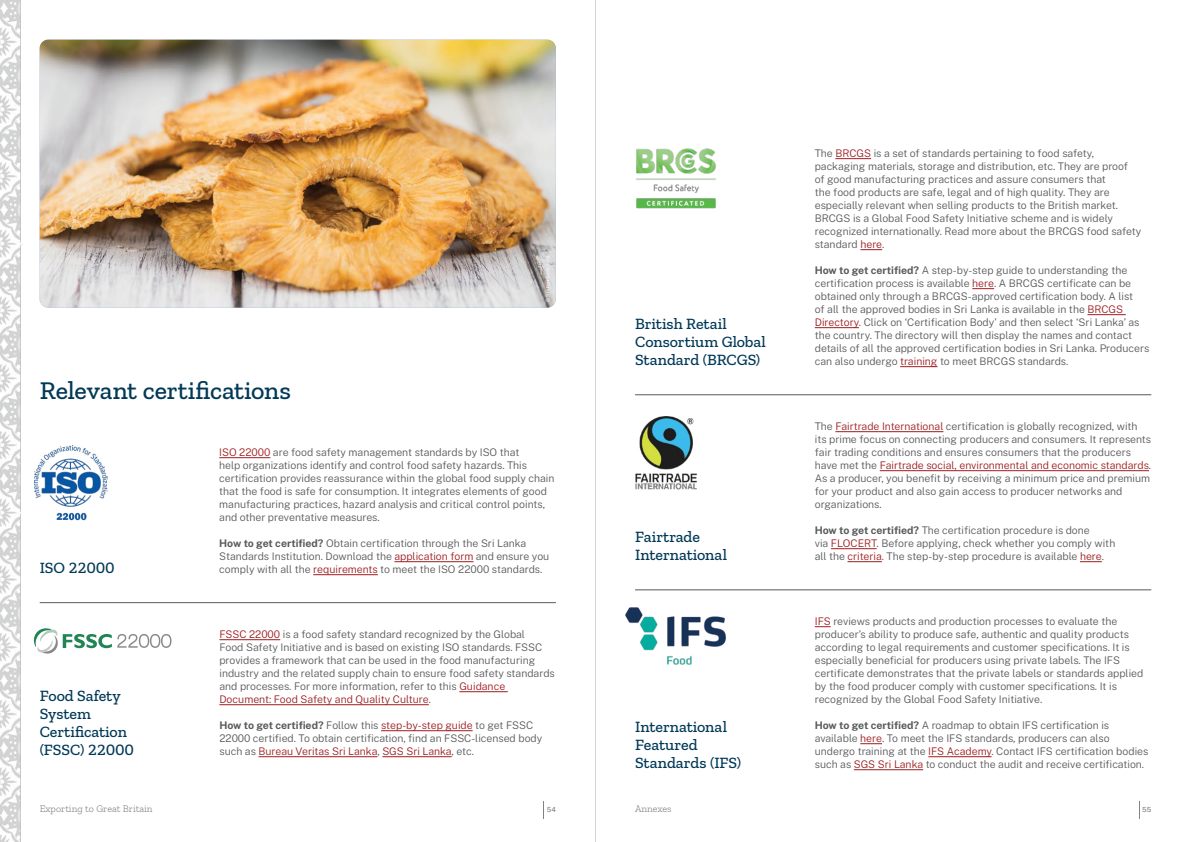
<style>
.page{position:relative;width:1191px;height:842px;background:#fff}
.page>*{position:absolute;margin:0;border:0;box-sizing:border-box;transform-origin:0 0}
.t1{font:500 26px "Zilla Slab";letter-spacing:-.005em;color:#003957}
.t2{font:500 16px/18px "Zilla Slab";letter-spacing:-.005em;color:#003957}
.t3{font:300 10.5px/13px "Public Sans";color:#58595b}
.t4{font:300 10px "Zilla Slab";color:#808285}
.t5{font:500 7px "Public Sans";color:#808285}
.t6{font:300 5px "Public Sans";letter-spacing:-.005em;color:#fff}
.s1{color:#9e1d20}
.s2{font-weight:700}
</style>
<div class="page">
<img style="left:0;top:0;width:556px;height:842px">
<img style="left:625px;top:607px;width:101px;height:58px">
<hr style="left:835px;top:431px;width:108px;height:1px;background:#9e1d20">
<hr style="left:879px;top:470px;width:270px;height:1px;background:#9e1d20">
<hr style="left:831px;top:548px;width:45px;height:1px;background:#9e1d20">
<hr style="left:847px;top:561px;width:35px;height:1px;background:#9e1d20">
<svg style="left:1080px;top:561px;width:21px;height:1px"></svg>
<img style="left:635px;top:416px;width:62px;height:73px">
<hr style="left:219px;top:639px;width:61px;height:1px;background:#9e1d20">
<hr style="left:459px;top:691px;width:49px;height:1px;background:#9e1d20">
<hr style="left:219px;top:704px;width:210px;height:1px;background:#9e1d20">
<hr style="left:381px;top:730px;width:91px;height:1px;background:#9e1d20">
<hr style="left:258px;top:756px;width:119px;height:1px;background:#9e1d20">
<hr style="left:382px;top:756px;width:70px;height:1px;background:#9e1d20">
<svg style="left:34px;top:628px;width:137px;height:26px"></svg>
<img style="left:34px;top:445px;width:73px;height:77px">
<hr style="left:219px;top:457px;width:51px;height:1px;background:#9e1d20">
<hr style="left:394px;top:561px;width:79px;height:1px;background:#9e1d20">
<hr style="left:313px;top:574px;width:65px;height:1px;background:#9e1d20">
<svg style="left:814px;top:626px;width:16px;height:1px"></svg>
<svg style="left:860px;top:743px;width:22px;height:1px"></svg>
<hr style="left:928px;top:756px;width:63px;height:1px;background:#9e1d20">
<hr style="left:854px;top:769px;width:69px;height:1px;background:#9e1d20">
<hr style="left:835px;top:158px;width:36px;height:1px;background:#9e1d20">
<svg style="left:860px;top:249px;width:22px;height:1px"></svg>
<svg style="left:972px;top:288px;width:22px;height:1px"></svg>
<hr style="left:1087px;top:314px;width:38px;height:1px;background:#9e1d20">
<hr style="left:814px;top:327px;width:45px;height:1px;background:#9e1d20">
<hr style="left:900px;top:366px;width:37px;height:1px;background:#9e1d20">
<img style="left:636px;top:148px;width:80px;height:61px">
<img style="left:40px;top:40px;width:516px;height:268px">
<hr style="left:40px;top:602px;width:516px;height:1px;background:#58595b">
<hr style="left:635px;top:395px;width:516px;height:1px;background:#58595b">
<hr style="left:635px;top:590px;width:516px;height:1px;background:#58595b">
<svg style="left:543px;top:801px;width:1px;height:17px"></svg>
<svg style="left:1139px;top:801px;width:1px;height:17px"></svg>
<hr style="left:595px;top:0;width:1px;height:842px;background:#d1d3d4">
<h1 class="t1" style="left:40px;top:376px;width:253px">Relevant certifications</h1>
<p class="t6" style="left:544px;top:302px;width:47px;rotate:-90deg">© Shutterstock.com</p>
<p class="t3" style="left:219px;top:445px;width:337px"><span class="s1">ISO 22000</span> are food safety management standards by ISO that<br>help organizations identify and control food safety hazards. This certification provides reassurance within the global food supply chain that the food is safe for consumption. It integrates elements of good manufacturing practices, hazard analysis and critical control points, and other preventative measures.</p>
<p class="t3" style="left:219px;top:536px;width:331px"><span class="s2">How to get certified?</span> Obtain certification through the Sri Lanka<br>Standards Institution. Download the <span class="s1">application form</span> and ensure you</p>
<h2 class="t2" style="left:40px;top:558px;width:76px">ISO 22000</h2>
<p class="t3" style="left:219px;top:562px;width:325px">comply with all the <span class="s1">requirements</span> to meet the ISO 22000 standards.</p>
<h2 class="t2" style="left:40px;top:687px;width:96px">Food Safety<br>System<br>Certification (FSSC) 22000</h2>
<p class="t3" style="left:219px;top:627px;width:337px"><span class="s1">FSSC 22000</span> is a food safety standard recognized by the Global<br>Food Safety Initiative and is based on existing ISO standards. FSSC provides a framework that can be used in the food manufacturing industry and the related supply chain to ensure food safety standards and processes. For more information, refer to this <span class="s1">Guidance Document: Food Safety and Quality Culture</span>.</p>
<p class="t3" style="left:219px;top:718px;width:324px"><span class="s2">How to get certified?</span> Follow this <span class="s1">step-by-step guide</span> to get FSSC<br>22000 certified. To obtain certification, find an FSSC-licensed body such as <span class="s1">Bureau Veritas Sri Lanka</span>, <span class="s1">SGS Sri Lanka</span>, etc.</p>
<h2 class="t2" style="left:635px;top:314px;width:132px">British Retail<br>Consortium Global<br>Standard (BRCGS)</h2>
<h2 class="t2" style="left:635px;top:527px;width:93px">Fairtrade<br>International</h2>
<h2 class="t2" style="left:635px;top:717px;width:107px">International<br>Featured<br>Standards (IFS)</h2>
<p class="t3" style="left:814px;top:146px;width:328px">The <span class="s1">BRCGS</span> is a set of standards pertaining to food safety, packaging materials, storage and distribution, etc. They are proof<br>of good manufacturing practices and assure consumers that<br>the food products are safe, legal and of high quality. They are especially relevant when selling products to the British market.<br>BRCGS is a Global Food Safety Initiative scheme and is widely recognized internationally. Read more about the BRCGS food safety standard <span class="s1">here</span>.</p>
<p class="t3" style="left:814px;top:263px;width:336px"><span class="s2">How to get certified?</span> A step-by-step guide to understanding the certification process is available <span class="s1">here</span>. A BRCGS certificate can be obtained only through a BRCGS-approved certification body. A list<br>of all the approved bodies in Sri Lanka is available in the <span class="s1">BRCGS Directory</span>. Click on ‘Certification Body’ and then select ‘Sri Lanka’ as the country. The directory will then display the names and contact details of all the approved certification bodies in Sri Lanka. Producers can also undergo <span class="s1">training</span> to meet BRCGS standards.</p>
<p class="t3" style="left:814px;top:419px;width:338px">The <span class="s1">Fairtrade International</span> certification is globally recognized, with its prime focus on connecting producers and consumers. It represents fair trading conditions and ensures consumers that the producers have met the <span class="s1">Fairtrade social, environmental and economic standards</span>.<br>As a producer, you benefit by receiving a minimum price and premium for your product and also gain access to producer networks and organizations.</p>
<p class="t3" style="left:814px;top:523px;width:302px"><span class="s2">How to get certified?</span> The certification procedure is done<br>via <span class="s1">FLOCERT</span>. Before applying, check whether you comply with all the <span class="s1">criteria</span>. The step-by-step procedure is available <span class="s1">here</span>.</p>
<p class="t3" style="left:814px;top:614px;width:330px"><span class="s1">IFS</span> reviews products and production processes to evaluate the producer’s ability to produce safe, authentic and quality products according to legal requirements and customer specifications. It is especially beneficial for producers using private labels. The IFS certificate demonstrates that the private labels or standards applied by the food producer comply with customer specifications. It is recognized by the Global Food Safety Initiative.</p>
<p class="t3" style="left:814px;top:718px;width:335px"><span class="s2">How to get certified?</span> A roadmap to obtain IFS certification is available <span class="s1">here</span>. To meet the IFS standards, producers can also undergo training at the <span class="s1">IFS Academy</span>. Contact IFS certification bodies such as <span class="s1">SGS Sri Lanka</span> to conduct the audit and receive certification.</p>
<p class="t4" style="left:40px;top:803px;width:114px">Exporting to Great Britain</p>
<p class="t5" style="left:547px;top:805px;width:11px">54</p>
<p class="t4" style="left:635px;top:803px;width:38px">Annexes</p>
<p class="t5" style="left:1142px;top:805px;width:11px">55</p>
</div>
